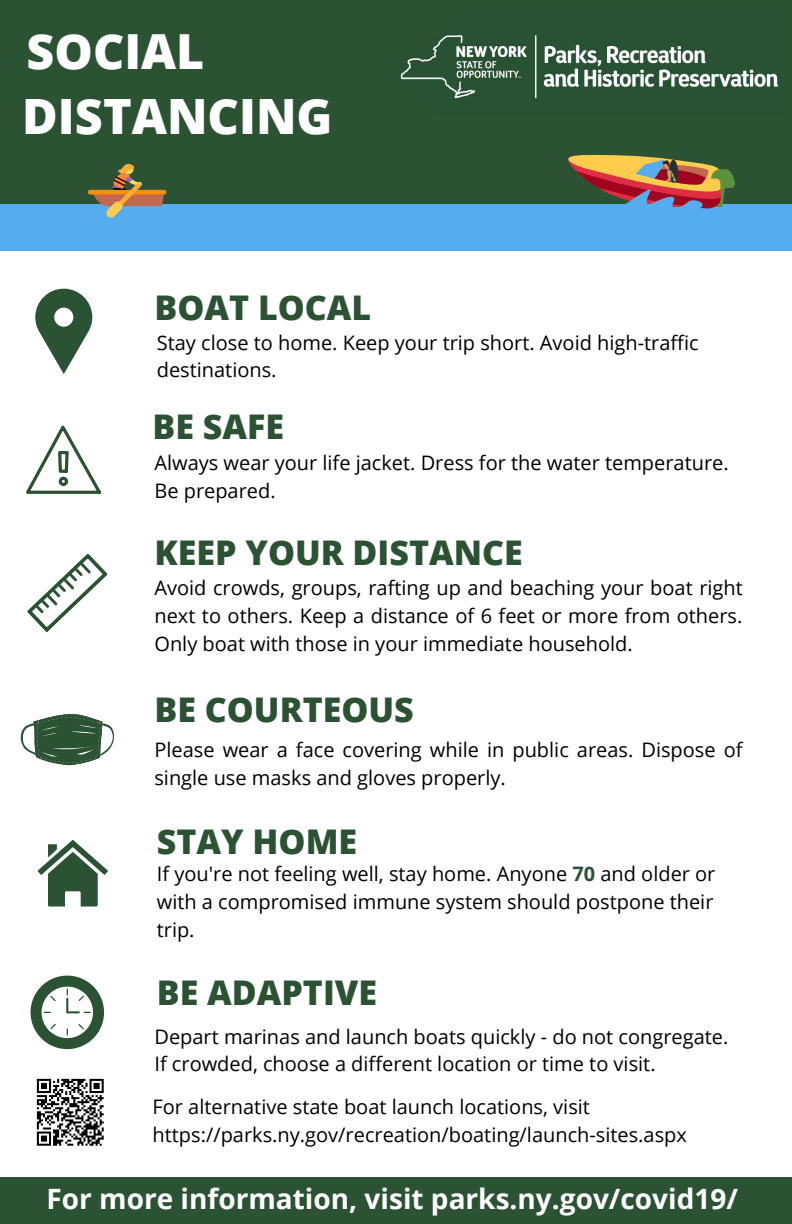
<style>
.page{position:relative;width:792px;height:1224px;background:#fff}
.page>*{position:absolute;margin:0;border:0;box-sizing:border-box;transform-origin:0 0}
.t1{font:800 48.7px "Open Sans";color:#fff}
.t2{font:800 48.4px "Open Sans";color:#fff}
.t3{font:800 34px "Open Sans";color:#2c5234}
.t4{font:700 28px "Open Sans";color:#fff}
.t5{font:20px/27.8px "Open Sans";color:#000}
.s1{font-weight:700;color:#2c5234}
</style>
<div class="page">
<div style="left:0;top:0;width:792px;height:249px;background:#2c5234"></div>
<img style="left:461px;top:35px;width:318px;height:64px">
<div style="left:0;top:204px;width:792px;height:47px;background:#55acee"></div>
<div style="left:88px;top:190px;width:78px;height:5px;background:#f4900c;border-radius:2px"></div>
<svg style="left:568px;top:155px;width:167px;height:54px"></svg>
<svg style="left:400px;top:35px;width:61px;height:64px"></svg>
<svg style="left:35px;top:289px;width:57px;height:85px"></svg>
<svg style="left:26px;top:426px;width:75px;height:68px"></svg>
<svg style="left:27px;top:554px;width:81px;height:78px"></svg>
<svg style="left:37px;top:840px;width:71px;height:67px"></svg>
<svg style="left:31px;top:976px;width:73px;height:73px"></svg>
<img style="left:36px;top:1078px;width:68px;height:68px">
<div style="left:0;top:1177px;width:792px;height:47px;background:#2c5234"></div>
<svg style="left:90px;top:164px;width:74px;height:54px"></svg>
<img style="left:657px;top:158px;width:24px;height:25px">
<svg style="left:20px;top:714px;width:94px;height:51px"></svg>
<h2 class="t2" style="left:27px;top:17px;width:179px">SOCIAL</h2>
<h1 class="t1" style="left:22px;top:82px;width:312px">DISTANCING</h1>
<h3 class="t3" style="left:154px;top:284px;width:219px">BOAT LOCAL</h3>
<p class="t5" style="left:157px;top:329px;width:543px;line-height:27.2px">Stay close to home. Keep your trip short. Avoid high-traffic destinations.</p>
<h3 class="t3" style="left:153px;top:402px;width:133px">BE SAFE</h3>
<p class="t5" style="left:154px;top:449px;width:576px">Always wear your life jacket. Dress for the water temperature.<br>Be prepared.</p>
<h3 class="t3" style="left:154px;top:529px;width:370px">KEEP YOUR DISTANCE</h3>
<p class="t5" style="left:154px;top:574px;width:590px;text-align:justify">Avoid crowds, groups, rafting up and beaching your boat right next to others. Keep a distance of 6 feet or more from others.<br>Only boat with those in your immediate household.</p>
<h3 class="t3" style="left:154px;top:686px;width:261px">BE COURTEOUS</h3>
<p class="t5" style="left:154px;top:736px;width:590px">Please wear a face covering while in public areas. Dispose of single use masks and gloves properly.</p>
<h3 class="t3" style="left:157px;top:818px;width:202px">STAY HOME</h3>
<p class="t5" style="left:157px;top:860px;width:560px;text-align:justify">If you're not feeling well, stay home. Anyone <span class="s1">70</span> and older or with a compromised immune system should postpone their trip.</p>
<h3 class="t3" style="left:157px;top:969px;width:222px">BE ADAPTIVE</h3>
<p class="t5" style="left:154px;top:1022px;width:575px">Depart marinas and launch boats quickly - do not congregate.<br>If crowded, choose a different location or time to visit.</p>
<p class="t5" style="left:153px;top:1093px;width:536px">For alternative state boat launch locations, visit https://parks.ny.gov/recreation/boating/launch-sites.aspx</p>
<h3 class="t4" style="left:47px;top:1179px;width:693px">For more information, visit parks.ny.gov/covid19/</h3>
</div>
